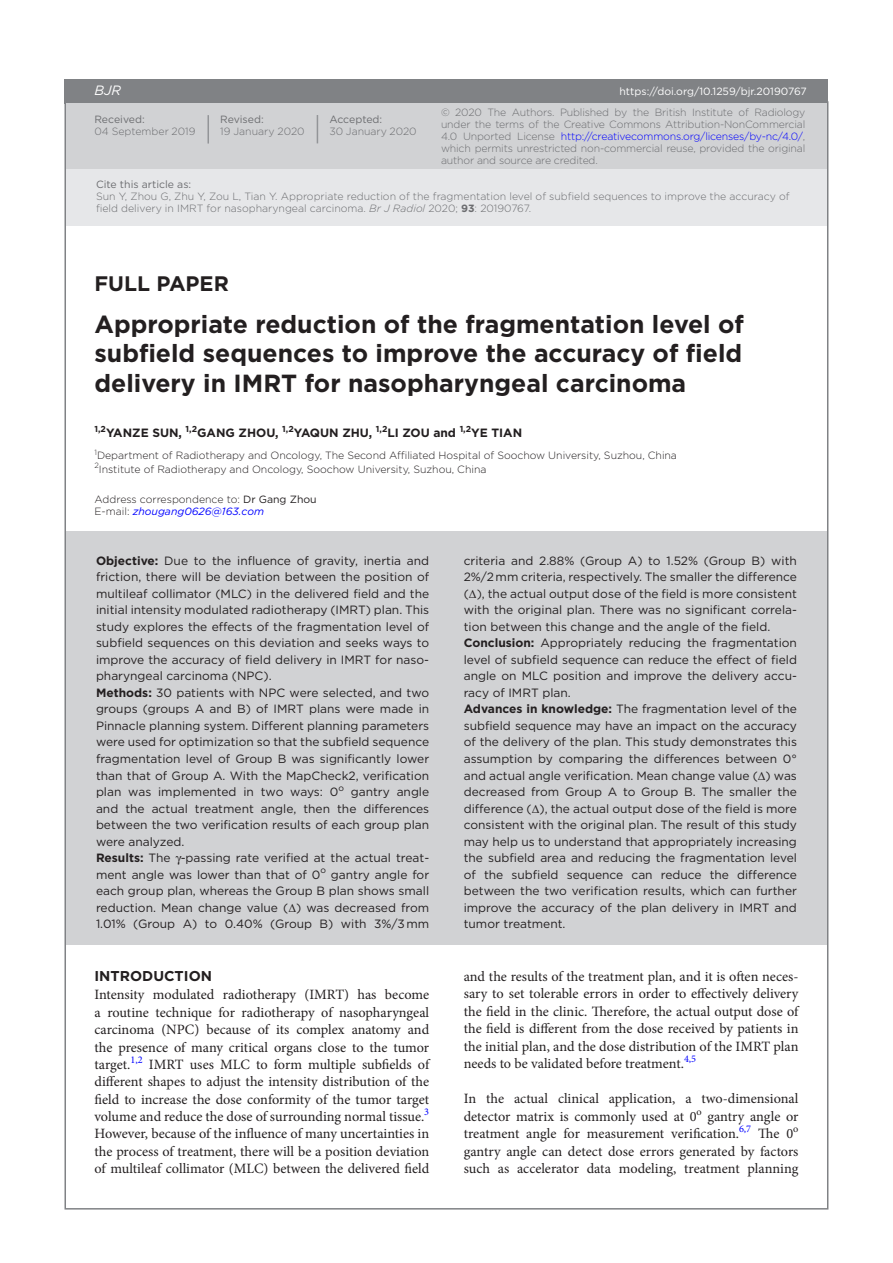
<style>
.page{position:relative;width:893px;height:1263px;background:#fff}
.page>*{position:absolute;margin:0;border:0;box-sizing:border-box;transform-origin:0 0}
.t1{font:700 24.75px/29.2px "Gotham";color:#231f20;text-align:justify}
.t2{font:700 21px "Gotham";color:#231f20}
.t3{font:14.25px/17.4px "Minion Pro";color:#231f20;text-align:justify}
.t4{font:700 14.25px "Gotham";color:#231f20}
.t5{font:italic 13.5px "Gotham";color:#fff}
.t6{font:12px/16.5px "Gotham";color:#231f20}
.t7{font:700 12px "Gotham";color:#231f20}
.t8{font:300 10.5px/12px "Gotham";color:#6c6d70}
.t9{font:300 10.5px/13.5px "Gotham";letter-spacing:-.005em;color:#231f20}
.t10{font:10.5px "Gotham";color:#6c6d70}
.t11{font:10.5px "Gotham";color:#fff}
.s1{color:#00f}
.s2{font-style:italic}
.s3{font-weight:700}
.s4{font-weight:400}
.s5{font-weight:400;font-style:italic;color:#00f}
.s6{font-family:"Times New Roman"}
</style>
<div class="page">
<div style="left:64px;top:79px;width:764px;height:24px;background:#808285"></div>
<div style="left:66px;top:154px;width:761px;height:71px;background:#e6e7e9"></div>
<div style="left:66px;top:103px;width:761px;height:65px;background:#d1d2d4"></div>
<svg style="left:317px;top:115px;width:1px;height:28px"></svg>
<hr style="left:207px;top:115px;width:2px;height:29px;background:#939598">
<div style="left:66px;top:531px;width:761px;height:413px;background:#d1d2d4"></div>
<p class="t5" style="left:94px;top:83px;width:28px">BJR</p>
<p class="t10" style="left:94px;top:113px;width:52px">Received:</p>
<p class="t8" style="left:94px;top:125px;width:102px">04 September 2019</p>
<p class="t10" style="left:220px;top:113px;width:45px">Revised:</p>
<p class="t8" style="left:220px;top:125px;width:86px">19 January 2020</p>
<p class="t10" style="left:329px;top:113px;width:54px">Accepted:</p>
<p class="t8" style="left:329px;top:125px;width:89px">30 January 2020</p>
<p class="t11" style="left:619px;top:85px;width:189px">https://doi.org/10.1259/bjr.20190767</p>
<p class="t8" style="left:441px;top:106px;width:366px;text-align:justify">© 2020 The Authors. Published by the British Institute of Radiology under the terms of the Creative Commons Attribution-NonCommercial 4.0 Unported License <span class="s1">http://creativecommons.org/licenses/by-nc/4.0/</span>, which permits unrestricted non-commercial reuse, provided the original author and source are credited.</p>
<p class="t10" style="left:96px;top:177px;width:97px">Cite this article as:</p>
<p class="t8" style="left:96px;top:190px;width:695px">Sun Y, Zhou G, Zhu Y, Zou L, Tian Y. Appropriate reduction of the fragmentation level of subfield sequences to improve the accuracy of field delivery in IMRT for nasopharyngeal carcinoma. <span class="s2">Br J Radiol</span> 2020; <span class="s3">93</span>: 20190767.</p>
<h2 class="t2" style="left:94px;top:270px;width:136px">Full Paper</h2>
<h1 class="t1" style="left:94px;top:310px;width:651px">Appropriate reduction of the fragmentation level of subfield sequences to improve the accuracy of field delivery in IMRT for nasopharyngeal carcinoma</h1>
<p class="t7" style="left:94px;top:424px;width:429px"><sup>1,2</sup>Yanze Sun, <sup>1,2</sup>Gang Zhou, <sup>1,2</sup>Yaqun Zhu, <sup>1,2</sup>Li Zou and <sup>1,2</sup>Ye Tian</p>
<p class="t9" style="left:94px;top:448px;width:584px"><sup>1</sup>Department of Radiotherapy and Oncology, The Second Affiliated Hospital of Soochow University, Suzhou, China<br><sup>2</sup>Institute of Radiotherapy and Oncology, Soochow University, Suzhou, China</p>
<p class="t9" style="left:94px;top:493px;width:224px;line-height:12px">Address correspondence to: <span class="s4">Dr Gang Zhou<br></span>E-mail: <span class="s5">zhougang0626@163.com</span></p>
<p class="t6" style="left:96px;top:552px;width:335px"><span class="s3">Objective:</span> Due to the influence of gravity, inertia and friction, there will be deviation between the position of multileaf collimator (MLC) in the delivered field and the initial intensity modulated radiotherapy (IMRT) plan. This study explores the effects of the fragmentation level of subfield sequences on this deviation and seeks ways to improve the accuracy of field delivery in IMRT for naso&shy;pharyngeal carcinoma (NPC).<br><span class="s3">Methods:</span> 30 patients with NPC were selected, and two groups (groups A and B) of IMRT plans were made in Pinnacle planning system. Different planning parameters were used for optimization so that the subfield sequence fragmentation level of Group B was significantly lower than that of Group A. With the MapCheck2, verification plan was implemented in two ways: 0<sup>o</sup> gantry angle and the actual treatment angle, then the differences between the two verification results of each group plan were analyzed.<br><span class="s3">Results:</span> The -passing rate verified at the actual treat&shy;ment angle was lower than that of 0<sup>o</sup> gantry angle for each group plan, whereas the Group B plan shows small reduction. Mean change value (<span class="s6">Δ</span>) was decreased from 1.01% (Group A) to 0.40% (Group B) with 3%/3 mm</p>
<p class="t6" style="left:464px;top:552px;width:335px">criteria and 2.88% (Group A) to 1.52% (Group B) with 2%/2 mm criteria, respectively. The smaller the difference (<span class="s6">Δ</span>), the actual output dose of the field is more consistent with the original plan. There was no significant correla&shy;tion between this change and the angle of the field.<br><span class="s3">Conclusion:</span> Appropriately reducing the fragmentation level of subfield sequence can reduce the effect of field angle on MLC position and improve the delivery accu&shy;racy of IMRT plan.<br><span class="s3">Advances in knowledge:</span> The fragmentation level of the subfield sequence may have an impact on the accuracy of the delivery of the plan. This study demonstrates this assumption by comparing the differences between 0° and actual angle verification. Mean change value (<span class="s6">Δ</span>) was decreased from Group A to Group B. The smaller the difference (<span class="s6">Δ</span>), the actual output dose of the field is more consistent with the original plan. The result of this study may help us to understand that appropriately increasing the subfield area and reducing the fragmentation level of the subfield sequence can reduce the difference between the two verification results, which can further improve the accuracy of the plan delivery in IMRT and tumor treatment.</p>
<p class="t4" style="left:94px;top:966px;width:119px">Introduction</p>
<p class="t3" style="left:94px;top:986px;width:336px">Intensity modulated radiotherapy (IMRT) has become a routine technique for radiotherapy of nasopharyngeal carcinoma (NPC) because of its complex anatomy and the presence of many critical organs close to the tumor target.<sup>1,2</sup> IMRT uses MLC to form multiple subfields of different shapes to adjust the intensity distribution of the field to increase the dose conformity of the tumor target volume and reduce the dose of surrounding normal tissue.<sup>3<br></sup>However, because of the influence of many uncertainties in the process of treatment, there will be a position deviation of multileaf collimator (MLC) between the delivered field</p>
<p class="t3" style="left:464px;top:967px;width:336px">and the results of the treatment plan, and it is often neces&shy;sary to set tolerable errors in order to effectively delivery the field in the clinic. Therefore, the actual output dose of the field is different from the dose received by patients in the initial plan, and the dose distribution of the IMRT plan needs to be validated before treatment.<sup>4,5</sup></p>
<p class="t3" style="left:464px;top:1090px;width:336px">In the actual clinical application, a two-dimensional detector matrix is commonly used at 0<sup>o</sup> gantry angle or treatment angle for measurement verification.<sup>6,7</sup> The 0<sup>o </sup>gantry angle can detect dose errors generated by factors such as accelerator data modeling, treatment planning</p>
</div>
